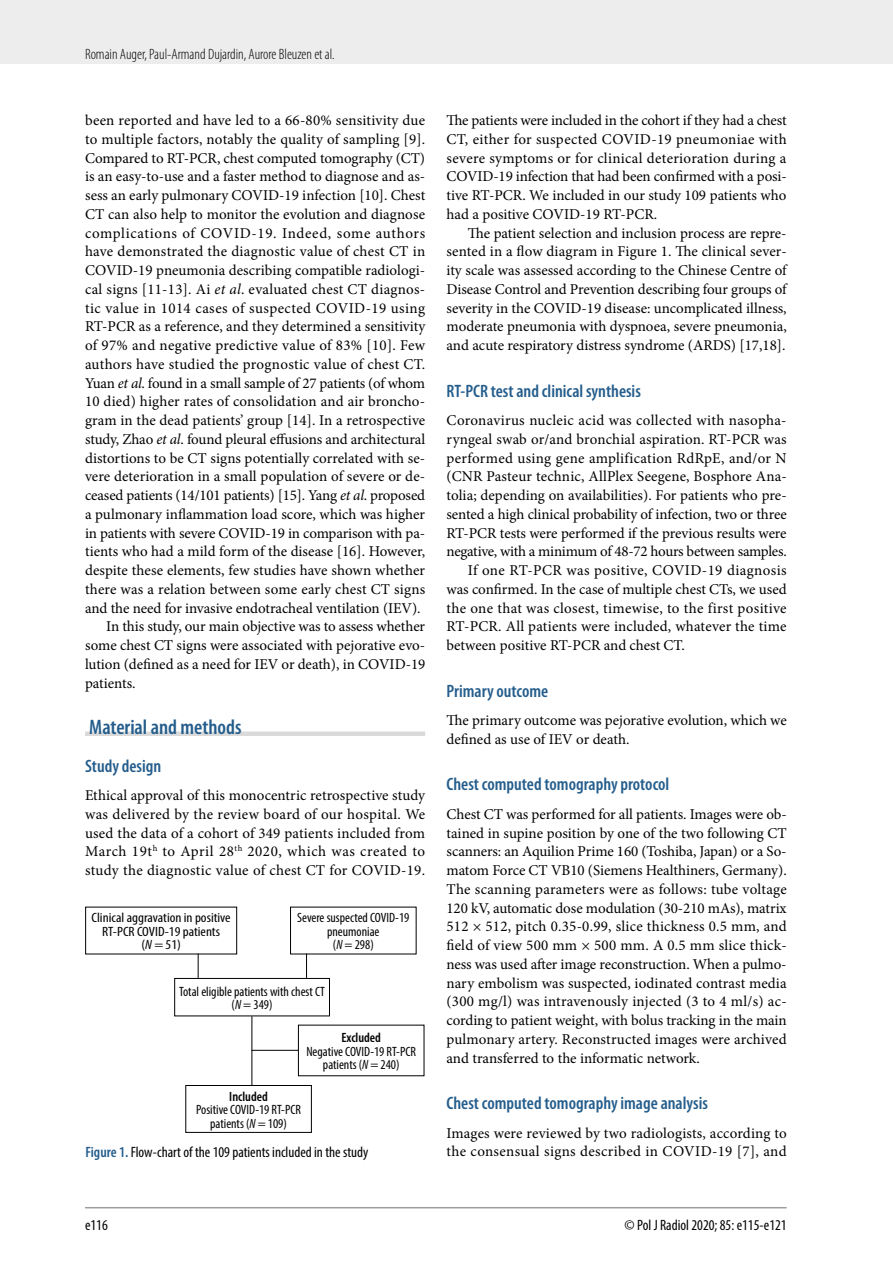
<style>
.page{position:relative;width:893px;height:1263px;background:#fff}
.page>*{position:absolute;margin:0;border:0;box-sizing:border-box;transform-origin:0 0}
.t1{font:600 condensed 21px "Myriad Pro";color:#245d8c}
.t2{font:600 condensed 18px "Myriad Pro";color:#245d8c}
.t3{font:15px/18.8px "Minion Pro";letter-spacing:.005em;color:#000;text-align:justify}
.t4{font:condensed 15px "Myriad Pro";color:#000}
.t5{font:300 condensed 15px "Myriad Pro";color:#000}
.t6{font:15px "Minion Pro";letter-spacing:-.02em;color:#000}
.t7{font:15px "Minion Pro";letter-spacing:-.015em;color:#000}
.t8{font:15px "Minion Pro";letter-spacing:.03em;color:#000}
.t9{font:15px "Minion Pro";letter-spacing:.04em;color:#000}
.t10{font:15px "Minion Pro";letter-spacing:.025em;color:#000}
.t11{font:condensed 13.5px/13.5px "Myriad Pro";color:#000;text-align:center}
.t12{font:condensed 13.5px/13.5px "Myriad Pro";color:#000;text-align:center;scale:1.11 1}
.t13{font:600 condensed 13.5px "Myriad Pro";color:#000}
.s1{font-style:italic}
.s2{font-weight:600;color:#245d8c}
</style>
<div class="page">
<div style="left:0;top:0;width:893px;height:64px;background:#ededed"></div>
<hr style="left:85px;top:1207px;width:702px;height:1px;background:#9d9d9c">
<div style="left:85px;top:731px;width:340px;height:5px;background:#dadada"></div>
<div style="left:174px;top:978px;width:156px;height:38px;border:1px solid #000"></div>
<div style="left:185px;top:1085px;width:127px;height:48px;border:1px solid #000"></div>
<svg style="left:198px;top:954px;width:1px;height:24px"></svg>
<svg style="left:306px;top:954px;width:1px;height:24px"></svg>
<hr style="left:252px;top:1016px;width:1px;height:69px;background:#000">
<hr style="left:252px;top:1050px;width:46px;height:1px;background:#000">
<p class="t5" style="left:85px;top:45px;width:251px">Romain Auger, Paul-Armand Dujardin, Aurore Bleuzen et al.</p>
<p class="t3" style="left:85px;top:111px;width:342px">been reported and have led to a 66-80% sensitivity due</p>
<p class="t3" style="left:85px;top:130px;width:342px">to multiple factors, notably the quality of sampling [9].</p>
<p class="t3" style="left:85px;top:148px;width:342px">Compared to RT-PCR, chest computed tomography (CT)</p>
<p class="t3" style="left:85px;top:167px;width:342px">is an easy-to-use and a faster method to diagnose and as-</p>
<p class="t3" style="left:85px;top:186px;width:342px">sess an early pulmonary COVID-19 infection [10]. Chest</p>
<p class="t3" style="left:85px;top:205px;width:342px">CT can also help to monitor the evolution and diagnose</p>
<p class="t9" style="left:85px;top:223px;width:342px">complications of COVID-19. Indeed, some authors</p>
<p class="t3" style="left:85px;top:242px;width:342px">have demonstrated the diagnostic value of chest CT in</p>
<p class="t3" style="left:85px;top:261px;width:342px">COVID-19 pneumonia describing compatible radiologi-</p>
<p class="t3" style="left:85px;top:280px;width:342px">cal signs [11-13]. Ai <span class="s1">et al</span>. evaluated chest CT diagnos-</p>
<p class="t8" style="left:85px;top:298px;width:342px">tic value in 1014 cases of suspected COVID-19 using</p>
<p class="t3" style="left:85px;top:317px;width:342px">RT-PCR as a reference, and they determined a sensitivity</p>
<p class="t3" style="left:85px;top:336px;width:342px">of 97% and negative predictive value of 83% [10]. Few</p>
<p class="t3" style="left:85px;top:355px;width:342px">authors have studied the prognostic value of chest CT.</p>
<p class="t7" style="left:85px;top:373px;width:342px">Yuan <span class="s1">et al</span>. found in a small sample of 27 patients (of whom</p>
<p class="t3" style="left:85px;top:392px;width:342px">10 died) higher rates of consolidation and air broncho-</p>
<p class="t3" style="left:85px;top:411px;width:342px">gram in the dead patients’ group [14]. In a retrospective</p>
<p class="t3" style="left:85px;top:430px;width:342px">study, Zhao <span class="s1">et al</span>. found pleural effusions and architectural</p>
<p class="t3" style="left:85px;top:448px;width:342px">distortions to be CT signs potentially correlated with se-</p>
<p class="t3" style="left:85px;top:467px;width:342px">vere deterioration in a small population of severe or de-</p>
<p class="t3" style="left:85px;top:486px;width:342px">ceased patients (14/101 patients) [15]. Yang <span class="s1">et al</span>. proposed</p>
<p class="t3" style="left:85px;top:505px;width:342px">a pulmonary inflammation load score, which was higher</p>
<p class="t3" style="left:85px;top:523px;width:342px">in patients with severe COVID-19 in comparison with pa-</p>
<p class="t3" style="left:85px;top:542px;width:342px">tients who had a mild form of the disease [16]. However,</p>
<p class="t3" style="left:85px;top:561px;width:342px">despite these elements, few studies have shown whether</p>
<p class="t3" style="left:85px;top:580px;width:342px">there was a relation between some early chest CT signs</p>
<p class="t3" style="left:85px;top:598px;width:337px">and the need for invasive endotracheal ventilation (IEV).</p>
<p class="t3" style="left:106px;top:617px;width:320px">In this study, our main objective was to assess whether</p>
<p class="t3" style="left:85px;top:636px;width:342px">some chest CT signs were associated with pejorative evo-</p>
<p class="t3" style="left:85px;top:655px;width:342px">lution (defined as a need for IEV or death), in COVID-19</p>
<p class="t3" style="left:85px;top:673px;width:52px">patients.</p>
<h1 class="t1" style="left:89px;top:714px;width:154px">Material and methods</h1>
<p class="t2" style="left:85px;top:754px;width:78px">Study design</p>
<p class="t3" style="left:85px;top:786px;width:342px">Ethical approval of this monocentric retrospective study was delivered by the review board of our hospital. We used the data of a cohort of 349 patients included from March 19t<sup>h</sup> to April 28<sup>th</sup> 2020, which was created to study the diagnostic value of chest CT for COVID-19.</p>
<p class="t12" style="left:92px;top:911px;width:127px">Clinical aggravation in positive<br>RT-PCR COVID-19 patients<br>(<span class="s1">N</span> = 51)</p>
<p class="t11" style="left:179px;top:984px;width:147px">Total eligible patients with chest CT (<span class="s1">N</span> = 349)</p>
<p class="t11" style="left:297px;top:911px;width:114px">Severe suspected COVID-19 pneumoniae<br>(<span class="s1">N</span> = 298)</p>
<p class="t13" style="left:341px;top:1029px;width:41px">Excluded</p>
<p class="t11" style="left:306px;top:1044px;width:111px">Negative COVID-19 RT-PCR patients (<span class="s1">N</span> = 240)</p>
<p class="t13" style="left:229px;top:1088px;width:40px">Included</p>
<p class="t11" style="left:196px;top:1102px;width:106px">Positive COVID-19 RT-PCR patients (<span class="s1">N</span> = 109)</p>
<p class="t4" style="left:85px;top:1143px;width:284px"><span class="s2">Figure 1.</span> Flow-chart of the 109 patients included in the study</p>
<p class="t3" style="left:446px;top:111px;width:342px">The patients were included in the cohort if they had a chest CT, either for suspected COVID-19 pneumoniae with severe symptoms or for clinical deterioration during a COVID-19 infection that had been confirmed with a posi&shy;tive RT-PCR. We included in our study 109 patients who had a positive COVID-19 RT-PCR.</p>
<p class="t3" style="left:446px;top:223px;width:342px;text-indent:21px">The patient selection and inclusion process are repre&shy;sented in a flow diagram in Figure 1. The clinical sever&shy;ity scale was assessed according to the Chinese Centre of Disease Control and Prevention describing four groups of severity in the COVID-19 disease: uncomplicated illness, moderate pneumonia with dyspnoea, severe pneumonia, and acute respiratory distress syndrome (ARDS) [17,18].</p>
<p class="t2" style="left:446px;top:379px;width:196px">RT-PCR test and clinical synthesis</p>
<p class="t3" style="left:446px;top:411px;width:342px">Coronavirus nucleic acid was collected with nasopha-</p>
<p class="t3" style="left:446px;top:430px;width:342px">ryngeal swab or/and bronchial aspiration. RT-PCR was</p>
<p class="t3" style="left:446px;top:448px;width:342px">performed using gene amplification RdRpE, and/or N</p>
<p class="t3" style="left:446px;top:467px;width:342px">(CNR Pasteur technic, AllPlex Seegene, Bosphore Ana-</p>
<p class="t3" style="left:446px;top:486px;width:342px">tolia; depending on availabilities). For patients who pre-</p>
<p class="t3" style="left:446px;top:505px;width:342px">sented a high clinical probability of infection, two or three</p>
<p class="t3" style="left:446px;top:523px;width:342px">RT-PCR tests were performed if the previous results were</p>
<p class="t6" style="left:446px;top:541px;width:342px">negative, with a minimum of 48-72 hours between samples.</p>
<p class="t10" style="left:468px;top:560px;width:320px">If one RT-PCR was positive, COVID-19 diagnosis</p>
<p class="t3" style="left:446px;top:580px;width:342px">was confirmed. In the case of multiple chest CTs, we used</p>
<p class="t3" style="left:446px;top:598px;width:342px">the one that was closest, timewise, to the first positive</p>
<p class="t3" style="left:446px;top:617px;width:342px">RT-PCR. All patients were included, whatever the time</p>
<p class="t3" style="left:446px;top:636px;width:240px">between positive RT-PCR and chest CT.</p>
<p class="t2" style="left:446px;top:679px;width:103px">Primary outcome</p>
<p class="t3" style="left:446px;top:711px;width:342px">The primary outcome was pejorative evolution, which we defined as use of IEV or death.</p>
<p class="t2" style="left:446px;top:773px;width:224px">Chest computed tomography protocol</p>
<p class="t3" style="left:446px;top:805px;width:342px">Chest CT was performed for all patients. Images were ob&shy;tained in supine position by one of the two following CT scanners: an Aquilion Prime 160 (Toshiba, Japan) or a So&shy;matom Force CT VB10 (Siemens Healthiners, Germany).<br>The scanning parameters were as follows: tube voltage 120 kV, automatic dose modulation (30-210 mAs), matrix 512 × 512, pitch 0.35-0.99, slice thickness 0.5 mm, and field of view 500 mm × 500 mm. A 0.5 mm slice thick&shy;ness was used after image reconstruction. When a pulmo&shy;nary embolism was suspected, iodinated contrast media (300 mg/l) was intravenously injected (3 to 4 ml/s) ac&shy;cording to patient weight, with bolus tracking in the main pulmonary artery. Reconstructed images were archived and transferred to the informatic network.</p>
<p class="t2" style="left:446px;top:1092px;width:263px">Chest computed tomography image analysis</p>
<p class="t3" style="left:446px;top:1123px;width:342px">Images were reviewed by two radiologists, according to the consensual signs described in COVID-19 [7], and</p>
<p class="t4" style="left:85px;top:1216px;width:24px">e116</p>
<p class="t4" style="left:625px;top:1216px;width:164px">© Pol J Radiol 2020; 85: e115-e121</p>
</div>
